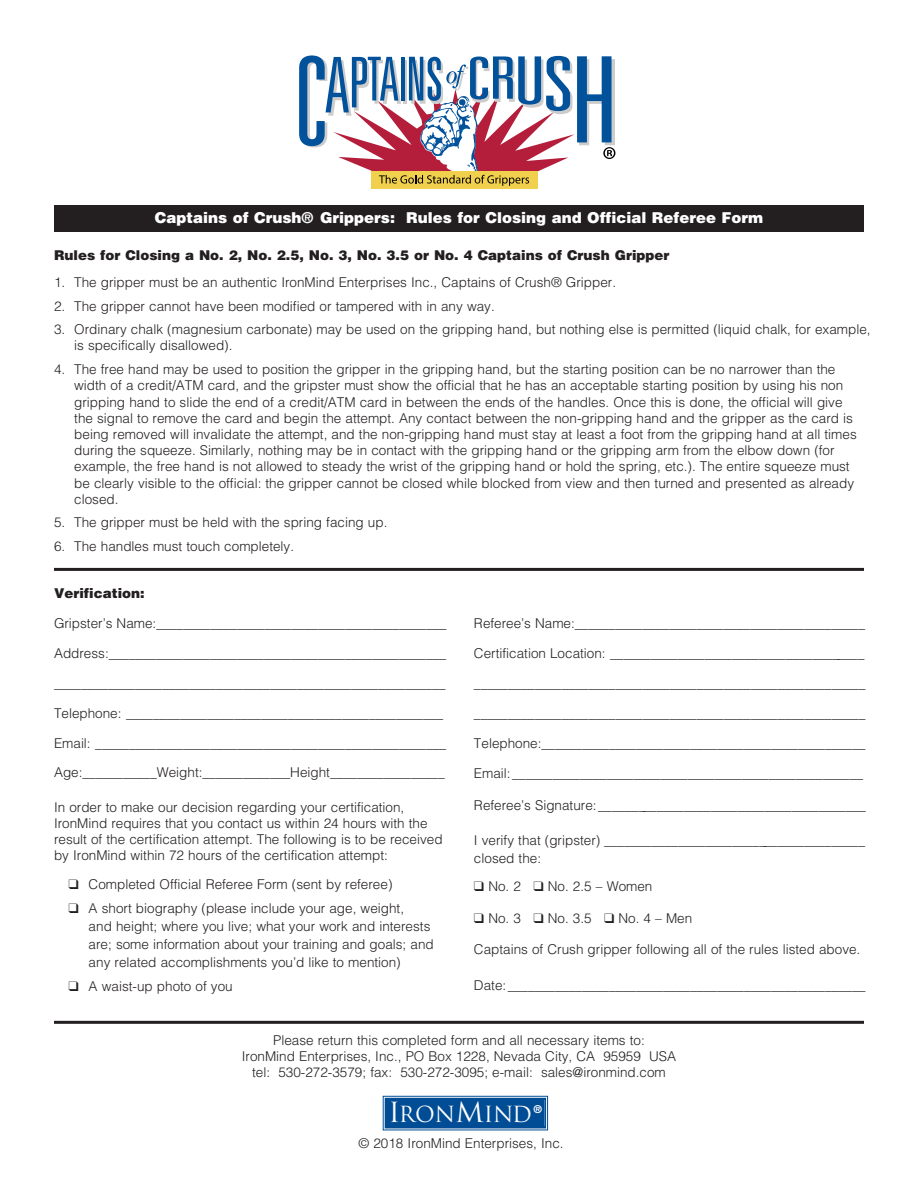
<style>
.page{position:relative;width:918px;height:1188px;background:#fff}
.page>*{position:absolute;margin:0;border:0;box-sizing:border-box;transform-origin:0 0}
.t1{font:21.6px "Trajan";letter-spacing:-.005em;color:#fff}
.t2{font:900 15px "Helvetica LT Std";color:#fff}
.t3{font:300 13.5px/16.2px "Helvetica";color:#231f20}
.t4{font:900 13.5px "Helvetica LT Std";color:#231f20}
.s1{font-size:27px}
</style>
<div class="page">
<div style="left:371px;top:171px;width:167px;height:17px;background:#f1d04d"></div>
<svg style="left:299px;top:55px;width:316px;height:131px"></svg>
<div style="left:54px;top:206px;width:810px;height:26px;background:#231f20"></div>
<hr style="left:54px;top:568px;width:810px;height:3px;background:#231f20">
<svg style="left:382px;top:1095px;width:167px;height:36px"></svg>
<div style="left:387px;top:1100px;width:157px;height:27px;background:#014d95"></div>
<div style="left:383px;top:1096px;width:165px;height:34px;border:1px solid #014d95"></div>
<div style="left:385px;top:1098px;width:161px;height:30px;border:2px solid #014d95"></div>
<hr style="left:54px;top:1021px;width:810px;height:3px;background:#231f20">
<p class="t2" style="left:155px;top:212px;width:610px">Captains of Crush® Grippers: Rules for Closing and Official Referee Form</p>
<p class="t4" style="left:54px;top:250px;width:617px">Rules for Closing a No. 2, No. 2.5, No. 3, No. 3.5 or No. 4 Captains of Crush Gripper</p>
<p class="t3" style="left:54px;top:275px;width:564px">1. The gripper must be an authentic IronMind Enterprises Inc., Captains of Crush® Gripper.</p>
<p class="t3" style="left:54px;top:299px;width:442px">2. The gripper cannot have been modified or tampered with in any way.</p>
<p class="t3" style="left:74px;top:323px;width:798px;text-indent:-20px">3. Ordinary chalk (magnesium carbonate) may be used on the gripping hand, but nothing else is permitted (liquid chalk, for example, is specifically disallowed).</p>
<p class="t3" style="left:74px;top:363px;width:784px;text-indent:-20px">4. The free hand may be used to position the gripper in the gripping hand, but the starting position can be no narrower than the width of a credit/ATM card, and the gripster must show the official that he has an acceptable starting position by using his non gripping hand to slide the end of a credit/ATM card in between the ends of the handles. Once this is done, the official will give the signal to remove the card and begin the attempt. Any contact between the non-gripping hand and the gripper as the card is being removed will invalidate the attempt, and the non-gripping hand must stay at least a foot from the gripping hand at all times during the squeeze. Similarly, nothing may be in contact with the gripping hand or the gripping arm from the elbow down (for example, the free hand is not allowed to steady the wrist of the gripping hand or hold the spring, etc.). The entire squeeze must be clearly visible to the official: the gripper cannot be closed while blocked from view and then turned and presented as already closed.</p>
<p class="t3" style="left:54px;top:516px;width:335px">5. The gripper must be held with the spring facing up.</p>
<p class="t3" style="left:54px;top:540px;width:242px">6. The handles must touch completely.</p>
<p class="t4" style="left:54px;top:588px;width:92px">Verification:</p>
<p class="t3" style="left:54px;top:617px;width:394px">Gripster’s Name:___________________________________________</p>
<p class="t3" style="left:54px;top:647px;width:394px">Address:__________________________________________________</p>
<p class="t3" style="left:54px;top:677px;width:393px">__________________________________________________________</p>
<p class="t3" style="left:54px;top:707px;width:391px">Telephone: _______________________________________________</p>
<p class="t3" style="left:54px;top:731px;width:394px;line-height:28.5px">Email: ____________________________________________________<br>Age:___________Weight:_____________Height_________________</p>
<p class="t3" style="left:54px;top:800px;width:390px">In order to make our decision regarding your certification, IronMind requires that you contact us within 24 hours with the result of the certification attempt. The following is to be received by IronMind within 72 hours of the certification attempt:</p>
<p class="t3" style="left:69px;top:877px;width:325px">❑ Completed Official Referee Form (sent by referee)</p>
<p class="t3" style="left:89px;top:900px;width:347px;line-height:18px;text-indent:-20px">❑ A short biography (please include your age, weight,<br>and height; where you live; what your work and interests are; some information about your training and goals; and any related accomplishments you’d like to mention)</p>
<p class="t3" style="left:69px;top:979px;width:166px">❑ A waist-up photo of you</p>
<p class="t3" style="left:474px;top:616px;width:393px">Referee’s Name:___________________________________________</p>
<p class="t3" style="left:474px;top:646px;width:392px">Certification Location: ______________________________________</p>
<p class="t3" style="left:474px;top:676px;width:393px">__________________________________________________________</p>
<p class="t3" style="left:474px;top:706px;width:393px">__________________________________________________________</p>
<p class="t3" style="left:474px;top:736px;width:393px">Telephone:________________________________________________</p>
<p class="t3" style="left:474px;top:766px;width:391px">Email:____________________________________________________</p>
<p class="t3" style="left:474px;top:799px;width:393px">Referee’s Signature:________________________________________</p>
<p class="t3" style="left:474px;top:832px;width:393px;line-height:18px">I verify that (gripster) _______________________________________ closed the:</p>
<p class="t3" style="left:474px;top:880px;width:180px">❑ No. 2 ❑ No. 2.5 – Women</p>
<p class="t3" style="left:474px;top:911px;width:220px">❑ No. 3 ❑ No. 3.5 ❑ No. 4 – Men</p>
<p class="t3" style="left:474px;top:943px;width:388px">Captains of Crush gripper following all of the rules listed above.</p>
<p class="t3" style="left:474px;top:979px;width:393px">Date:_____________________________________________________</p>
<p class="t3" style="left:242px;top:1033px;width:436px;text-align:center">Please return this completed form and all necessary items to:<br>IronMind Enterprises, Inc., PO Box 1228, Nevada City, CA 95959 USA tel: 530-272-3579; fax: 530-272-3095; e-mail: sales@ironmind.com</p>
<h1 class="t1" style="left:389px;top:1102px;width:155px"><span class="s1">I</span>RON<span class="s1">M</span>IND<sup>®</sup></h1>
<p class="t3" style="left:359px;top:1137px;width:207px">© 2018 IronMind Enterprises, Inc.</p>
</div>
